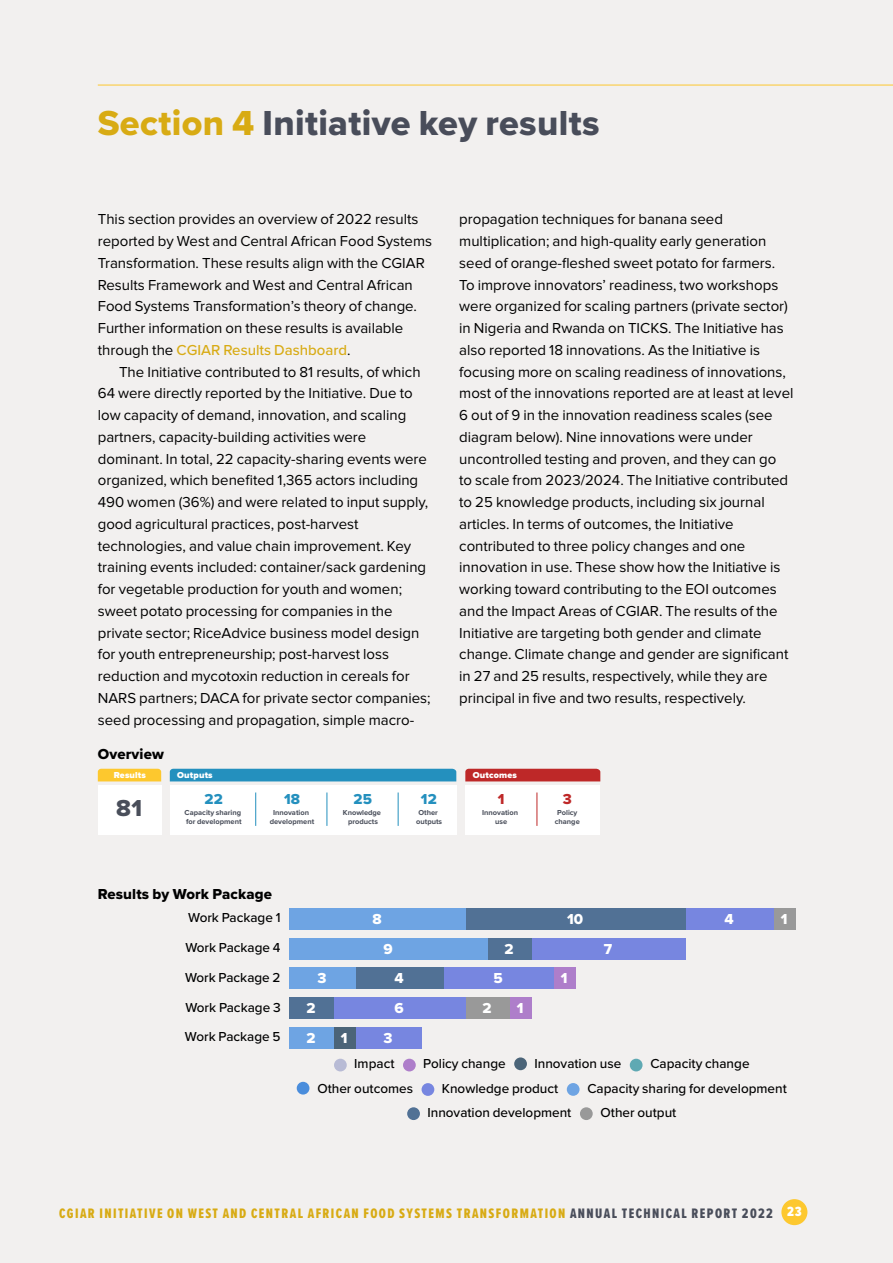
<style>
.page{position:relative;width:893px;height:1263px;background:#f2f0ef}
.page>*{position:absolute;margin:0;border:0;box-sizing:border-box;transform-origin:0 0}
.t1{font:36px "Proxima Nova Extrabld";letter-spacing:.01em;color:#494d5a}
.t2{font:24px "Proxima Nova Extrabld";color:#494e5a}
.t3{font:15px/21.8px "Proxima Nova";color:#000}
.t4{font:15px "Proxima Nova Extrabld";letter-spacing:.01em;color:#000}
.t5{font:15px/29.7px "Proxima Nova Extrabld";color:#fff}
.t6{font:15px "Proxima Nova Extrabld";letter-spacing:.02em;color:#2490be}
.t7{font:15px "Proxima Nova Extrabld";color:#be2828}
.t8{font:14.25px "Proxima Nova Ex Cn Extrabld";letter-spacing:.1em;color:#d8ab14}
.t9{font:14.25px "Proxima Nova Ex Cn Extrabld";letter-spacing:.1em;color:#494d5a}
.t10{font:500 13.5px "Proxima Nova";color:#000}
.t11{font:900 9px "Proxima Nova";letter-spacing:.02em;color:#fff}
.t12{font:700 7.5px/9px "Proxima Nova";color:#494e5a;text-align:center}
.s1{color:#d8ab14}
.s2{font-weight:500;color:#d8ab14}
.s3{font-family:"Proxima Nova Ex Cn";font-weight:900;font-size:13.8px;color:#fff}
</style>
<div class="page">
<div style="left:781px;top:1199px;width:26px;height:26px;background:#fdc82f;border-radius:50%"></div>
<hr style="left:98px;top:85px;width:795px;height:1px;background:#fdc82f">
<div style="left:170px;top:785px;width:286px;height:50px;background:#fff"></div>
<div style="left:98px;top:785px;width:63px;height:50px;background:#fff"></div>
<hr style="left:255px;top:792px;width:1px;height:34px;background:#2490be">
<hr style="left:327px;top:792px;width:1px;height:34px;background:#2490be">
<hr style="left:398px;top:792px;width:1px;height:34px;background:#2490be">
<div style="left:170px;top:769px;width:286px;height:12px;background:#2490be"></div>
<svg style="left:98px;top:769px;width:63px;height:12px"></svg>
<div style="left:465px;top:785px;width:135px;height:50px;background:#fff"></div>
<hr style="left:537px;top:792px;width:1px;height:34px;background:#be2828">
<div style="left:465px;top:769px;width:135px;height:12px;background:#be2828"></div>
<svg style="left:289px;top:929px;width:506px;height:191px"></svg>
<div style="left:509px;top:997px;width:22px;height:22px;background:#ae7eca"></div>
<div style="left:465px;top:997px;width:44px;height:22px;background:#999"></div>
<div style="left:333px;top:997px;width:132px;height:22px;background:#7786e0"></div>
<div style="left:289px;top:997px;width:44px;height:22px;background:#517195"></div>
<div style="left:773px;top:908px;width:22px;height:21px;background:#999"></div>
<div style="left:685px;top:908px;width:88px;height:21px;background:#7786e0"></div>
<div style="left:465px;top:908px;width:220px;height:21px;background:#517195"></div>
<div style="left:289px;top:908px;width:176px;height:21px;background:#6ea4e3"></div>
<div style="left:531px;top:938px;width:154px;height:21px;background:#7786e0"></div>
<div style="left:487px;top:938px;width:44px;height:21px;background:#517195"></div>
<div style="left:289px;top:938px;width:198px;height:21px;background:#6ea4e3"></div>
<div style="left:553px;top:968px;width:22px;height:21px;background:#ae7eca"></div>
<div style="left:443px;top:968px;width:110px;height:21px;background:#7786e0"></div>
<div style="left:355px;top:968px;width:88px;height:21px;background:#517195"></div>
<div style="left:289px;top:968px;width:66px;height:21px;background:#6ea4e3"></div>
<div style="left:355px;top:1027px;width:66px;height:21px;background:#7786e0"></div>
<div style="left:333px;top:1027px;width:22px;height:21px;background:#4b6478"></div>
<div style="left:289px;top:1027px;width:44px;height:21px;background:#6ea4e3"></div>
<div style="left:580px;top:1107px;width:13px;height:13px;background:#999;border-radius:50%"></div>
<div style="left:407px;top:1107px;width:13px;height:13px;background:#517195;border-radius:50%"></div>
<div style="left:567px;top:1083px;width:13px;height:13px;background:#6ea4e3;border-radius:50%"></div>
<div style="left:422px;top:1083px;width:12px;height:13px;background:#7786e0;border-radius:50%"></div>
<div style="left:297px;top:1082px;width:12px;height:12px;background:#4a8ddc;border-radius:50%"></div>
<div style="left:630px;top:1059px;width:12px;height:12px;background:#5fa9b3;border-radius:50%"></div>
<div style="left:514px;top:1057px;width:13px;height:13px;background:#4b6478;border-radius:50%"></div>
<div style="left:403px;top:1059px;width:13px;height:12px;background:#ae7eca;border-radius:50%"></div>
<div style="left:334px;top:1059px;width:13px;height:12px;background:#b8bbd5;border-radius:50%"></div>
<h1 class="t1" style="left:98px;top:96px;width:503px"><span class="s1">Section 4</span> Initiative key results</h1>
<p class="t3" style="left:98px;top:209px;width:336px">This section provides an overview of 2022 results reported by West and Central African Food Systems Transformation. These results align with the CGIAR Results Framework and West and Central African Food Systems Transformation’s theory of change.<br>Further information on these results is available through the <span class="s2">CGIAR Results Dashboard</span>.</p>
<p class="t3" style="left:98px;top:361px;width:334px;text-indent:21px">The Initiative contributed to 81 results, of which 64 were directly reported by the Initiative. Due to low capacity of demand, innovation, and scaling partners, capacity-building activities were dominant. In total, 22 capacity-sharing events were organized, which benefited 1,365 actors including 490 women (36%) and were related to input supply, good agricultural practices, post-harvest technologies, and value chain improvement. Key training events included: container/sack gardening for vegetable production for youth and women; sweet potato processing for companies in the private sector; RiceAdvice business model design for youth entrepreneurship; post-harvest loss reduction and mycotoxin reduction in cereals for NARS partners; DACA for private sector companies; seed processing and propagation, simple macro-</p>
<p class="t4" style="left:98px;top:743px;width:68px">Overview</p>
<p class="t3" style="left:459px;top:209px;width:336px">propagation techniques for banana seed multiplication; and high-quality early generation seed of orange-fleshed sweet potato for farmers.<br>To improve innovators’ readiness, two workshops were organized for scaling partners (private sector) in Nigeria and Rwanda on TICKS. The Initiative has also reported 18 innovations. As the Initiative is focusing more on scaling readiness of innovations, most of the innovations reported are at least at level 6 out of 9 in the innovation readiness scales (see diagram below). Nine innovations were under uncontrolled testing and proven, and they can go<br>to scale from 2023/2024. The Initiative contributed to 25 knowledge products, including six journal articles. In terms of outcomes, the Initiative contributed to three policy changes and one innovation in use. These show how the Initiative is working toward contributing to the EOI outcomes and the Impact Areas of CGIAR. The results of the Initiative are targeting both gender and climate change. Climate change and gender are significant in 27 and 25 results, respectively, while they are principal in five and two results, respectively.</p>
<p class="t11" style="left:114px;top:769px;width:34px">Results</p>
<p class="t11" style="left:473px;top:769px;width:46px">Outcomes</p>
<p class="t11" style="left:177px;top:769px;width:37px">Outputs</p>
<h2 class="t2" style="left:116px;top:790px;width:28px">81</h2>
<p class="t6" style="left:204px;top:788px;width:20px">22</p>
<p class="t6" style="left:284px;top:788px;width:17px">18</p>
<p class="t6" style="left:354px;top:788px;width:20px">25</p>
<p class="t6" style="left:421px;top:788px;width:18px">12</p>
<p class="t12" style="left:185px;top:808px;width:59px;text-align:left">Capacity sharing for development</p>
<p class="t12" style="left:270px;top:808px;width:46px">Innovation development</p>
<p class="t12" style="left:343px;top:808px;width:40px">Knowledge products</p>
<p class="t12" style="left:416px;top:808px;width:28px">Other outputs</p>
<p class="t4" style="left:98px;top:882px;width:176px">Results by Work Package</p>
<p class="t7" style="left:498px;top:788px;width:8px">1</p>
<p class="t7" style="left:563px;top:788px;width:11px">3</p>
<p class="t12" style="left:482px;top:808px;width:38px">Innovation use</p>
<p class="t12" style="left:555px;top:808px;width:27px">Policy change</p>
<p class="t10" style="left:188px;top:908px;width:94px">Work Package 1</p>
<p class="t10" style="left:185px;top:937px;width:97px">Work Package 4</p>
<p class="t5" style="left:372px;top:904px;width:11px">8</p>
<p class="t5" style="left:567px;top:904px;width:18px">10</p>
<p class="t5" style="left:724px;top:904px;width:11px">4</p>
<p class="t5" style="left:781px;top:904px;width:8px">1</p>
<p class="t5" style="left:383px;top:933px;width:11px">9</p>
<p class="t5" style="left:505px;top:933px;width:11px">2</p>
<p class="t5" style="left:604px;top:933px;width:10px">7</p>
<p class="t10" style="left:185px;top:967px;width:97px">Work Package 2</p>
<p class="t5" style="left:318px;top:963px;width:11px">3</p>
<p class="t5" style="left:395px;top:963px;width:11px">4</p>
<p class="t5" style="left:494px;top:963px;width:11px">5</p>
<p class="t5" style="left:561px;top:963px;width:8px">1</p>
<p class="t10" style="left:185px;top:997px;width:97px">Work Package 3</p>
<p class="t10" style="left:185px;top:1027px;width:97px">Work Package 5</p>
<p class="t5" style="left:307px;top:993px;width:11px">2<br>2</p>
<p class="t5" style="left:341px;top:1023px;width:8px">1</p>
<p class="t5" style="left:395px;top:993px;width:11px">6</p>
<p class="t5" style="left:517px;top:993px;width:8px">1</p>
<p class="t5" style="left:483px;top:993px;width:11px">2</p>
<p class="t5" style="left:384px;top:1023px;width:11px">3</p>
<p class="t10" style="left:354px;top:1054px;width:42px">Impact</p>
<p class="t10" style="left:423px;top:1054px;width:84px">Policy change</p>
<p class="t10" style="left:534px;top:1054px;width:88px">Innovation use</p>
<p class="t10" style="left:650px;top:1054px;width:101px">Capacity change</p>
<p class="t10" style="left:317px;top:1078px;width:97px">Other outcomes</p>
<p class="t10" style="left:442px;top:1078px;width:118px">Knowledge product</p>
<p class="t10" style="left:587px;top:1078px;width:201px">Capacity sharing for development</p>
<p class="t10" style="left:427px;top:1102px;width:145px">Innovation development</p>
<p class="t10" style="left:601px;top:1102px;width:77px">Other output</p>
<p class="t8" style="left:59px;top:1203px;width:53px">CGIAR INITIATI</p>
<p class="t8" style="left:149px;top:1203px;width:118px">VE ON WEST AN D CENTRAL</p>
<p class="t8" style="left:308px;top:1203px;width:23px">AFRICAN</p>
<p class="t8" style="left:363px;top:1203px;width:175px">FOOD SYSTEMS TRANSFORMATION</p>
<p class="t9" style="left:570px;top:1203px;width:233px">ANNUAL TECHNICAL REPORT 2022 <span class="s3">23</span></p>
</div>
